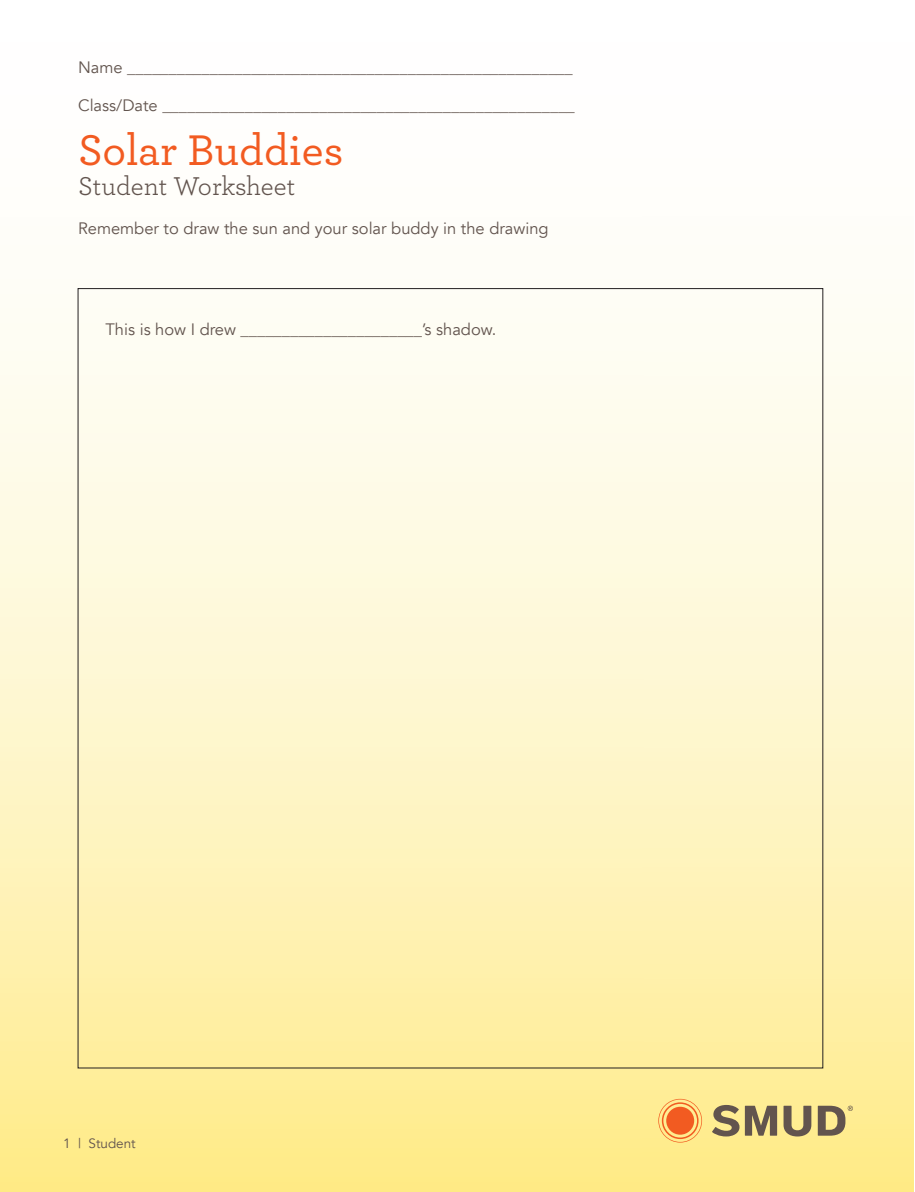
<style>
.page{position:relative;width:915px;height:1192px;background:#fff}
.page>*{position:absolute;margin:0;border:0;box-sizing:border-box;transform-origin:0 0}
.t1{font:500 45px "Archer";color:#f25b21}
.t2{font:27px "Archer Book LF";color:#62544e}
.t3{font:16.5px "Avenir";color:#62544e}
.t4{font:13.5px "Avenir";color:#61534e}
</style>
<div class="page">
<img style="left:0;top:288px;width:913px;height:904px">
<svg style="left:658px;top:1099px;width:44px;height:43px;background:#f8a95d"></svg>
<svg style="left:784px;top:1106px;width:27px;height:30px"></svg>
<svg style="left:745px;top:1106px;width:32px;height:30px"></svg>
<svg style="left:712px;top:1105px;width:27px;height:31px"></svg>
<svg style="left:818px;top:1106px;width:35px;height:30px"></svg>
<p class="t3" style="left:78px;top:58px;width:496px">Name ______________________________________________________</p>
<p class="t3" style="left:78px;top:95px;width:498px">Class/Date __________________________________________________</p>
<h1 class="t1" style="left:78px;top:122px;width:267px">Solar Buddies</h1>
<h2 class="t2" style="left:78px;top:169px;width:219px">Student Worksheet</h2>
<p class="t3" style="left:78px;top:218px;width:472px">Remember to draw the sun and your solar buddy in the drawing</p>
<p class="t3" style="left:105px;top:319px;width:392px">This is how I drew ______________________’s shadow.</p>
<p class="t4" style="left:63px;top:1135px;width:74px">1 | Student</p>
</div>
